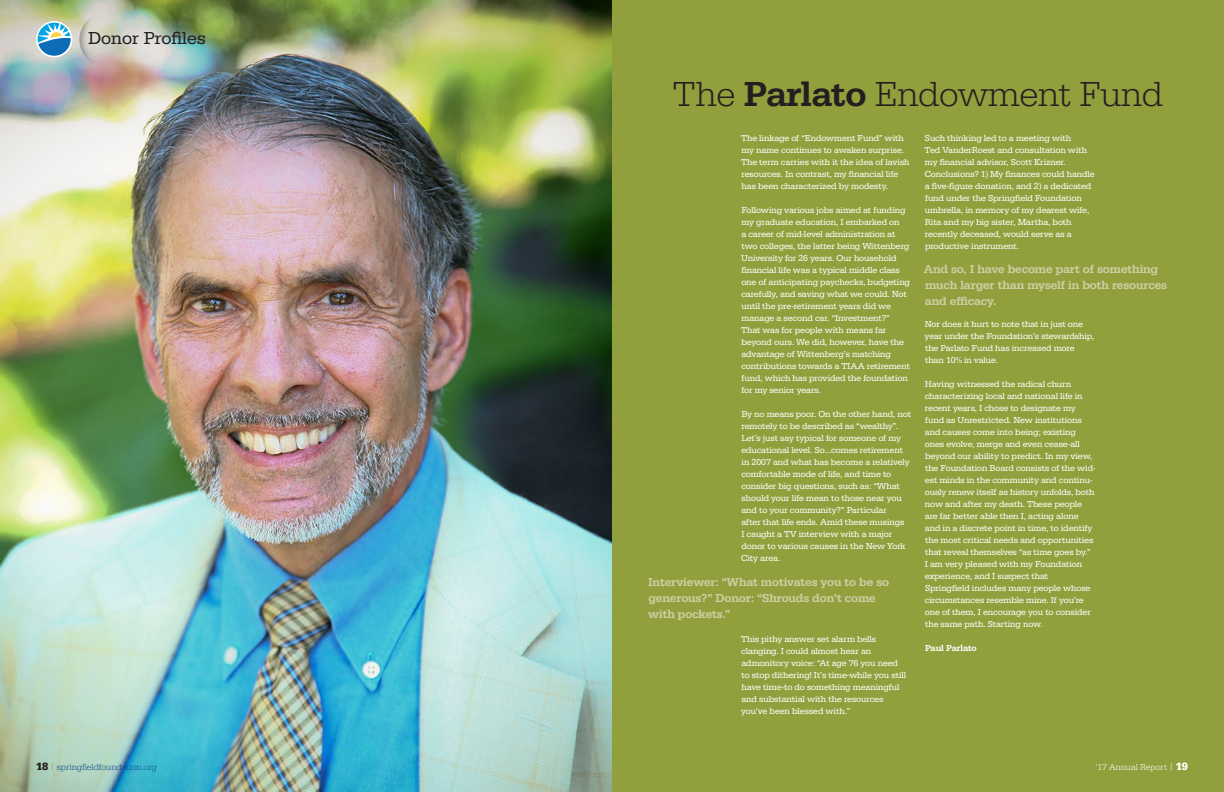
<style>
.page{position:relative;width:1224px;height:792px;background:#fff}
.page>*{position:absolute;margin:0;border:0;box-sizing:border-box;transform-origin:0 0}
.t1{font:300 36px "Serifa";letter-spacing:-.01em;color:#231f20}
.t2{font:18px "Serifa";color:#231f20}
.t3{font:500 12px/16px "Serifa";letter-spacing:-.01em;color:#cecfa5}
.t4{font:9px/12px "Serifa";letter-spacing:-.01em;color:#fff}
.t5{font:300 9px "Serifa";letter-spacing:-.01em;color:#0c4b8b}
.t6{font:300 9px "Serifa";letter-spacing:-.01em;color:#fff}
.t7{font:500 9px "Serifa";letter-spacing:-.01em;color:#fff}
.s1{font-weight:500}
.s2{font-weight:700;font-size:11px;color:#231f20}
.s3{color:#919f3c}
.s4{font-weight:700;font-size:11px}
</style>
<div class="page">
<img style="left:0;top:0;width:612px;height:792px">
<div style="left:79px;top:13px;width:36px;height:53px;background:#231f20;opacity:.35"></div>
<svg style="left:36px;top:21px;width:36px;height:36px"></svg>
<div style="left:612px;top:0;width:612px;height:792px;background:#919f3c"></div>
<h2 class="t2" style="left:88px;top:28px;width:119px">Donor Profiles</h2>
<h1 class="t1" style="left:673px;top:73px;width:492px">The <span class="s1">Parlato</span> Endowment Fund</h1>
<p class="t4" style="left:925px;top:132px;width:172px">Such thinking led to a meeting with<br>Ted VanderRoest and consultation with my financial advisor, Scott Krizner.<br>Conclusions? 1) My finances could handle a five-figure donation, and 2) a dedicated fund under the Springfield Foundation umbrella, in memory of my dearest wife, Rita and my big sister, Martha, both recently deceased, would serve as a productive instrument.</p>
<h3 class="t3" style="left:924px;top:261px;width:245px">And so, I have become part of something much larger than myself in both resources and efficacy.</h3>
<p class="t4" style="left:925px;top:318px;width:171px">Nor does it hurt to note that in just one year under the Foundation’s stewardship, the Parlato Fund has increased more than 10% in value.</p>
<p class="t4" style="left:925px;top:378px;width:172px">Having witnessed the radical churn characterizing local and national life in recent years, I chose to designate my fund as Unrestricted. New institutions and causes come into being; existing ones evolve, merge and even cease-all beyond our ability to predict. In my view, the Foundation Board consists of the wid&shy;est minds in the community and continu&shy;ously renew itself as history unfolds, both now and after my death. These people are far better able then I, acting alone and in a discrete point in time, to identify the most critical needs and opportunities that reveal themselves “as time goes by.” I am very pleased with my Foundation experience, and I suspect that Springfield includes many people whose circumstances resemble mine. If you’re one of them, I encourage you to consider the same path. Starting now.</p>
<p class="t7" style="left:925px;top:642px;width:53px">Paul Parlato</p>
<p class="t4" style="left:741px;top:132px;width:170px">The linkage of “Endowment Fund” with my name continues to awaken surprise.<br>The term carries with it the idea of lavish resources. In contrast, my financial life has been characterized by modesty.</p>
<p class="t4" style="left:741px;top:204px;width:170px">Following various jobs aimed at funding my graduate education, I embarked on<br>a career of mid-level administration at two colleges, the latter being Wittenberg University for 26 years. Our household financial life was a typical middle class one of anticipating paychecks, budgeting carefully, and saving what we could. Not until the pre-retirement years did we manage a second car. “Investment?” That was for people with means far beyond ours. We did, however, have the advantage of Wittenberg’s matching contributions towards a TIAA retirement fund, which has provided the foundation for my senior years.</p>
<p class="t4" style="left:741px;top:408px;width:171px">By no means poor. On the other hand, not remotely to be described as “wealthy”.<br>Let’s just say typical for someone of my educational level. So…comes retirement in 2007 and what has become a relatively comfortable mode of life, and time to consider big questions, such as: “What should your life mean to those near you and to your community?” Particular<br>after that life ends. Amid these musings<br>I caught a TV interview with a major donor to various causes in the New York City area.</p>
<h3 class="t3" style="left:648px;top:574px;width:243px">Interviewer: “What motivates you to be so generous?” Donor: “Shrouds don’t come with pockets.”</h3>
<p class="t4" style="left:741px;top:633px;width:167px">This pithy answer set alarm bells clanging. I could almost hear an admonitory voice: “At age 76 you need to stop dithering! It’s time-while you still have time-to do something meaningful and substantial with the resources you’ve been blessed with.”</p>
<p class="t5" style="left:36px;top:761px;width:122px"><span class="s2">18</span> <span class="s3">|</span> springfieldfoundation.org</p>
<p class="t6" style="left:1096px;top:761px;width:94px">'17 Annual Report | <span class="s4">19</span></p>
</div>
